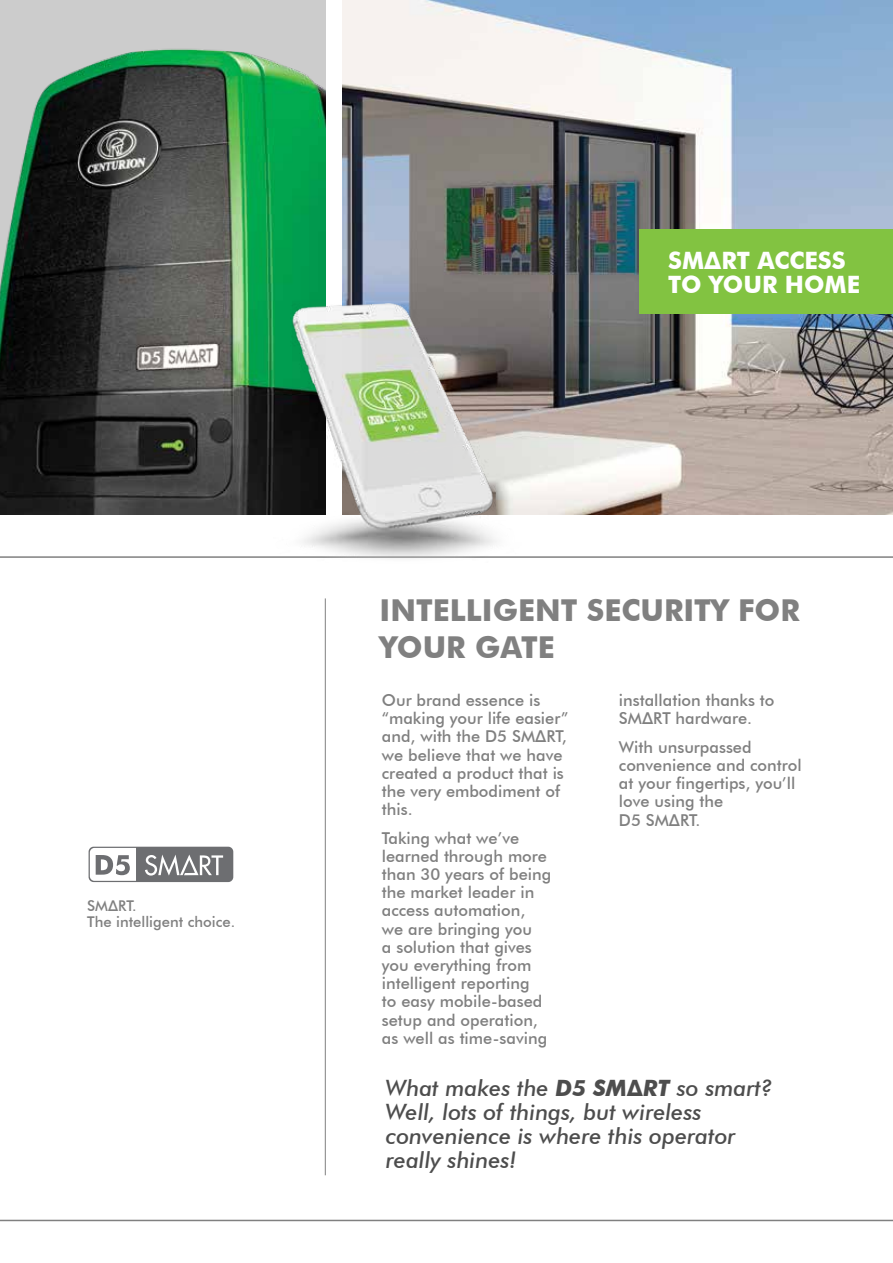
<style>
.page{position:relative;width:893px;height:1263px;background:#fff}
.page>*{position:absolute;margin:0;border:0;box-sizing:border-box;transform-origin:0 0}
.t1{font:700 30.15px/36.2px "Futura BT";color:#808080}
.t2{font:700 23.85px/24px "Futura BT";color:#fff}
.t3{font:italic 500 22.5px/24px "Futura BT";color:#4d4d4d}
.t4{font:500 16.35px/18.1px "Futura BT";color:#808080}
.t5{font:500 14.85px/16.5px "Futura BT";color:#808080}
.s1{font-weight:700}
</style>
<div class="page">
<hr style="left:0;top:1220px;width:893px;height:1px;background:#808080">
<hr style="left:0;top:556px;width:893px;height:2px;background:#808080">
<div style="left:0;top:0;width:326px;height:514px;background:#ccc"></div>
<img style="left:0;top:49px;width:326px;height:465px">
<hr style="left:325px;top:598px;width:1px;height:577px;background:#808080">
<img style="left:342px;top:0;width:551px;height:514px">
<div style="left:640px;top:230px;width:253px;height:84px;background:#82c341"></div>
<svg style="left:89px;top:847px;width:144px;height:35px"></svg>
<img style="left:273px;top:304px;width:249px;height:254px">
<p class="t5" style="left:87px;top:897px;width:149px">SMΔRT.<br>The intelligent choice.</p>
<h2 class="t2" style="left:668px;top:248px;width:193px">SMΔRT ACCESS<br>TO YOUR HOME</h2>
<h1 class="t1" style="left:379px;top:592px;width:422px">INTELLIGENT SECURITY FOR<br>YOUR GATE</h1>
<p class="t4" style="left:382px;top:691px;width:188px">Our brand essence is “making your life easier“ and, with the D5 SMΔRT, we believe that we have created a product that is the very embodiment of this.</p>
<p class="t4" style="left:382px;top:829px;width:171px">Taking what we’ve learned through more than 30 years of being the market leader in access automation,<br>we are bringing you<br>a solution that gives you everything from intelligent reporting<br>to easy mobile-based setup and operation, as well as time-saving</p>
<p class="t4" style="left:619px;top:691px;width:157px">installation thanks to<br>SMΔRT hardware.</p>
<p class="t4" style="left:619px;top:738px;width:184px">With unsurpassed convenience and control at your fingertips, you l l’ love using the<br>D5 SMΔRT.</p>
<h3 class="t3" style="left:386px;top:1076px;width:388px">What makes the <span class="s1">D5 SMΔRT</span> so smart?<br>Well, lots of things, but wireless convenience is where this operator really shines!</h3>
</div>
